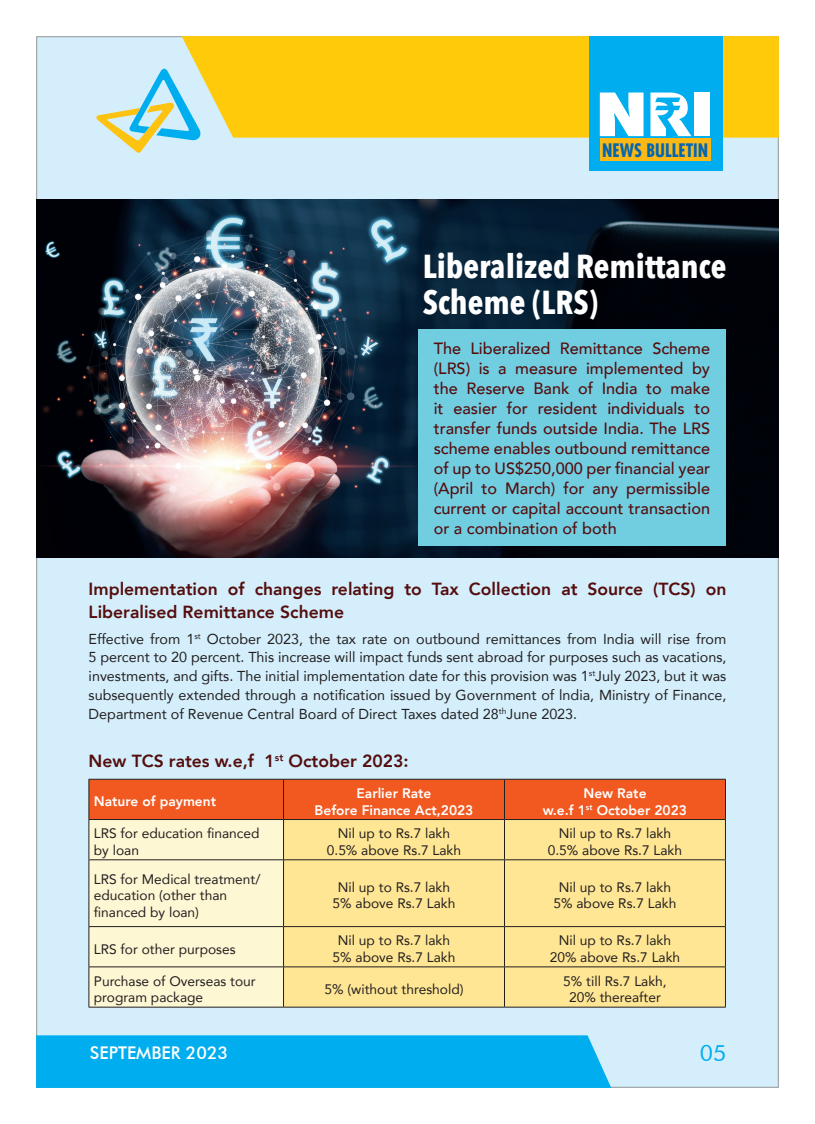
<style>
.page{position:relative;width:815px;height:1124px;background:#fff}
.page>*{position:absolute;margin:0;border:0;box-sizing:border-box;transform-origin:0 0}
.t1{font:800 57.75px "Futura Std";color:#fff}
.t2{font:700 33.12px/35.4px "Avenir Next Condensed";color:#fff}
.t3{font:22.5px "Futura BT";color:#00aeef}
.t4{font:700 condensed 18.12px "Futura Std";color:#0166b3}
.t5{font:800 17.5px/22.5px "Avenir";color:#550d0e}
.t6{font:500 17.5px "Futura BT";color:#fff}
.t7{font:500 16.25px/20px "Avenir";color:#550d0e;text-align:justify}
.t8{font:14.38px/18.8px "Avenir";color:#231f20;text-align:justify}
.No_Spacing{font:13.75px/16.5px "Avenir";color:#231f20;text-align:center}
.No_Spacing-2{font:800 13.75px/16.5px "Avenir";color:#fff;text-align:center}
</style>
<div class="page">
<div style="left:36px;top:36px;width:743px;height:1051px;background:#d4effb;border:1px solid #939598"></div>
<img style="left:36px;top:199px;width:743px;height:358px">
<div style="left:182px;top:36px;width:597px;height:102px;background:#feca0a"></div>
<svg style="left:96px;top:69px;width:104px;height:84px"></svg>
<div style="left:589px;top:36px;width:133px;height:135px;background:#00aeef"></div>
<svg style="left:658px;top:102px;width:20px;height:13px"></svg>
<div style="left:600px;top:138px;width:111px;height:23px;background:#fcb814"></div>
<svg style="left:90px;top:779px;width:635px;height:227px;background:#f6b488"></svg>
<div style="left:284px;top:820px;width:441px;height:186px;background:#ffe694"></div>
<hr style="left:89px;top:778px;width:195px;height:1px;background:#231f20">
<hr style="left:89px;top:779px;width:1px;height:40px;background:#231f20">
<hr style="left:284px;top:778px;width:220px;height:1px;background:#231f20">
<hr style="left:283px;top:779px;width:1px;height:40px;background:#231f20">
<hr style="left:504px;top:778px;width:222px;height:1px;background:#231f20">
<hr style="left:504px;top:779px;width:1px;height:40px;background:#231f20">
<hr style="left:725px;top:779px;width:1px;height:40px;background:#231f20">
<hr style="left:89px;top:819px;width:195px;height:1px;background:#231f20">
<hr style="left:89px;top:819px;width:1px;height:40px;background:#231f20">
<hr style="left:284px;top:819px;width:220px;height:1px;background:#231f20">
<hr style="left:283px;top:819px;width:1px;height:40px;background:#231f20">
<hr style="left:504px;top:819px;width:222px;height:1px;background:#231f20">
<hr style="left:504px;top:819px;width:1px;height:40px;background:#231f20">
<hr style="left:725px;top:819px;width:1px;height:40px;background:#231f20">
<hr style="left:89px;top:859px;width:195px;height:1px;background:#231f20">
<hr style="left:89px;top:860px;width:1px;height:66px;background:#231f20">
<hr style="left:284px;top:859px;width:220px;height:1px;background:#231f20">
<hr style="left:283px;top:860px;width:1px;height:66px;background:#231f20">
<hr style="left:504px;top:859px;width:222px;height:1px;background:#231f20">
<hr style="left:504px;top:860px;width:1px;height:66px;background:#231f20">
<hr style="left:725px;top:860px;width:1px;height:66px;background:#231f20">
<hr style="left:89px;top:926px;width:195px;height:1px;background:#231f20">
<hr style="left:89px;top:926px;width:1px;height:40px;background:#231f20">
<hr style="left:284px;top:926px;width:220px;height:1px;background:#231f20">
<hr style="left:283px;top:926px;width:1px;height:40px;background:#231f20">
<hr style="left:504px;top:926px;width:222px;height:1px;background:#231f20">
<hr style="left:504px;top:926px;width:1px;height:40px;background:#231f20">
<hr style="left:725px;top:926px;width:1px;height:40px;background:#231f20">
<hr style="left:89px;top:966px;width:195px;height:1px;background:#231f20">
<hr style="left:89px;top:967px;width:1px;height:39px;background:#231f20">
<hr style="left:284px;top:966px;width:220px;height:1px;background:#231f20">
<hr style="left:283px;top:967px;width:1px;height:39px;background:#231f20">
<hr style="left:504px;top:966px;width:222px;height:1px;background:#231f20">
<hr style="left:504px;top:967px;width:1px;height:39px;background:#231f20">
<hr style="left:725px;top:967px;width:1px;height:39px;background:#231f20">
<hr style="left:89px;top:1006px;width:195px;height:1px;background:#231f20">
<hr style="left:284px;top:1006px;width:220px;height:1px;background:#231f20">
<hr style="left:504px;top:1006px;width:222px;height:1px;background:#231f20">
<div style="left:418px;top:330px;width:308px;height:216px;background:#71cee1"></div>
<div style="left:36px;top:1035px;width:575px;height:52px;background:#00aeef"></div>
<p class="t1" style="left:596px;top:78px;width:119px">NRI</p>
<p class="t4" style="left:602px;top:139px;width:107px">NEWS BULLETIN</p>
<p class="t2" style="left:423px;top:249px;width:305px">Liberalized Remittance<br>Scheme (LRS)</p>
<p class="t7" style="left:434px;top:338px;width:278px">The Liberalized Remittance Scheme (LRS) is a measure implemented by the Reserve Bank of India to make it easier for resident individuals to transfer funds outside India. The LRS scheme enables outbound remittance of up to US$250,000 per financial year (April to March) for any permissible current or capital account transaction or a combination of both</p>
<p class="t5" style="left:89px;top:578px;width:639px">Implementation of changes relating to Tax Collection at Source (TCS) on<br>Liberalised Remittance Scheme</p>
<p class="t8" style="left:89px;top:628px;width:639px">Effective from 1<sup>st</sup> October 2023, the tax rate on outbound remittances from India will rise from 5 percent to 20 percent. This increase will impact funds sent abroad for purposes such as vacations, investments, and gifts. The initial implementation date for this provision was 1<sup>st</sup>July 2023, but it was subsequently extended through a notification issued by Government of lndia, Ministry of Finance, Department of Revenue Central Board of Direct Taxes dated 28<sup>th</sup>June 2023.</p>
<p class="t5" style="left:89px;top:749px;width:322px">New TCS rates w.e,f 1<sup>st</sup> October 2023:</p>
<p class="No_Spacing-2" style="left:94px;top:793px;width:124px">Nature of payment</p>
<p class="No_Spacing-2" style="left:315px;top:784px;width:160px">Earlier Rate<br>Before Finance Act,2023</p>
<p class="No_Spacing-2" style="left:543px;top:784px;width:146px">New Rate<br>w.e.f 1<sup>st</sup> October 2023</p>
<p class="No_Spacing" style="left:94px;top:824px;width:167px;text-align:left">LRS for education financed by loan</p>
<p class="No_Spacing" style="left:327px;top:824px;width:136px">Nil up to Rs.7 lakh<br>0.5% above Rs.7 Lakh</p>
<p class="No_Spacing" style="left:548px;top:824px;width:136px">Nil up to Rs.7 lakh<br>0.5% above Rs.7 Lakh</p>
<p class="No_Spacing" style="left:94px;top:870px;width:168px;text-align:left">LRS for Medical treatment/ education (other than financed by loan)</p>
<p class="No_Spacing" style="left:333px;top:878px;width:124px">Nil up to Rs.7 lakh<br>5% above Rs.7 Lakh</p>
<p class="No_Spacing" style="left:554px;top:878px;width:124px">Nil up to Rs.7 lakh<br>5% above Rs.7 Lakh</p>
<p class="No_Spacing" style="left:94px;top:940px;width:143px">LRS for other purposes</p>
<p class="No_Spacing" style="left:333px;top:931px;width:124px">Nil up to Rs.7 lakh<br>5% above Rs.7 Lakh</p>
<p class="No_Spacing" style="left:550px;top:931px;width:132px">Nil up to Rs.7 lakh<br>20% above Rs.7 Lakh</p>
<p class="No_Spacing" style="left:94px;top:972px;width:163px;text-align:left">Purchase of Overseas tour program package</p>
<p class="No_Spacing" style="left:324px;top:980px;width:141px">5% (without threshold)</p>
<p class="No_Spacing" style="left:563px;top:972px;width:105px">5% till Rs.7 Lakh,<br>20% thereafter</p>
<p class="t6" style="left:90px;top:1041px;width:140px">SEPTEMBER 2023</p>
<p class="t3" style="left:700px;top:1039px;width:28px">05</p>
</div>
